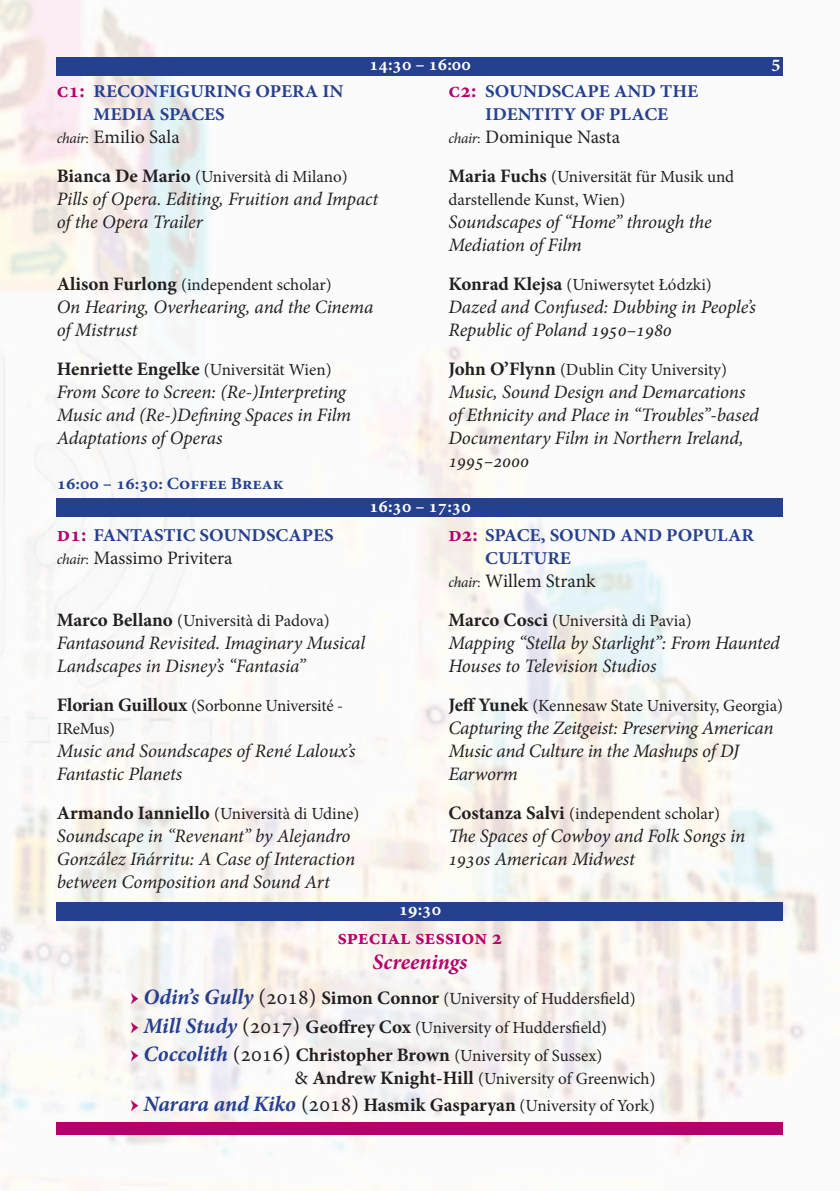
<style>
.page{position:relative;width:840px;height:1191px;background:#fff}
.page>*{position:absolute;margin:0;border:0;box-sizing:border-box;transform-origin:0 0}
.t1{font:italic 700 22px "Minion Pro";color:#b5006c}
.t2{font:700 21px "Minion Pro";letter-spacing:-.005em;color:#b5006c}
.t3{font:italic 19px/23px "Minion Pro";letter-spacing:-.01em;color:#231f20}
.t4{font:19px "Minion Pro";color:#231f20}
.t5{font:700 18px/23px "Minion Pro";color:#25408f;scale:1.05 1}
.t6{font:700 18px "Minion Pro";color:#fff}
.t7{font:700 17.2px "Minion Pro";color:#25408f;scale:1.05 1}
.t8{font:17px/23px "Minion Pro";letter-spacing:-.005em;color:#231f20}
.s1{font-size:21px;color:#b5006c}
.s2{font-style:italic;font-size:15px}
.s3{font-size:15px}
.s4{font-weight:700;font-size:19px}
.s5{font-weight:700;font-size:20px;color:#b5006c}
.s6{font-weight:700;font-style:italic;font-size:22px;color:#25408f}
.s7{font-size:22px}
.s8{font-size:19px}
</style>
<div class="page">
<img style="left:0;top:0;width:839px;height:1191px">
<div style="left:57px;top:902px;width:725px;height:18px;background:#25408f"></div>
<div style="left:57px;top:499px;width:725px;height:18px;background:#25408f"></div>
<div style="left:57px;top:57px;width:725px;height:18px;background:#25408f"></div>
<div style="left:57px;top:1122px;width:725px;height:12px;background:#b5006c"></div>
<p class="t6" style="left:369px;top:51px;width:103px">14:30 – 16:00</p>
<p class="t5" style="left:94px;top:79px;width:239px;text-indent:-37px"><span class="s1">c1:</span> RECONFIGURING OPERA IN<br>MEDIA SPACES</p>
<p class="t4" style="left:57px;top:124px;width:124px"><span class="s2">chair</span><span class="s3">:</span> Emilio Sala</p>
<p class="t8" style="left:57px;top:165px;width:292px"><span class="s4">Bianca De Mario</span> (Università di Milano)</p>
<p class="t3" style="left:57px;top:187px;width:323px">Pills of Opera. Editing, Fruition and Impact of the Opera Trailer</p>
<p class="t8" style="left:57px;top:273px;width:276px"><span class="s4">Alison Furlong</span> (independent scholar)</p>
<p class="t3" style="left:57px;top:295px;width:318px">On Hearing, Overhearing, and the Cinema of Mistrust</p>
<p class="t8" style="left:57px;top:358px;width:276px"><span class="s4">Henriette Engelke</span> (Universität Wien)</p>
<p class="t3" style="left:57px;top:380px;width:296px">From Score to Screen: (Re-)Interpreting<br>Music and (Re-)Defining Spaces in Film<br>Adaptations of Operas</p>
<p class="t7" style="left:57px;top:471px;width:217px">16:00 – 16:30: Coffee Break</p>
<p class="t5" style="left:448px;top:79px;width:239px;text-align:center"><span class="s1">c2:</span> SOUNDSCAPE AND THE<br>IDENTITY OF PLACE</p>
<p class="t4" style="left:448px;top:124px;width:173px"><span class="s2">chair</span><span class="s3">:</span> Dominique Nasta</p>
<p class="t8" style="left:448px;top:165px;width:287px"><span class="s4">Maria Fuchs</span> (Universität für Musik und darstellende Kunst, Wien)</p>
<p class="t3" style="left:448px;top:210px;width:265px">Soundscapes of “Home” through the<br>Mediation of Film</p>
<p class="t8" style="left:448px;top:273px;width:265px"><span class="s4">Konrad Klejsa</span> (Uniwersytet Łódzki)</p>
<p class="t3" style="left:448px;top:295px;width:309px">Dazed and Confused: Dubbing in People’s<br>Republic of Poland 1950–1980</p>
<p class="t8" style="left:448px;top:358px;width:280px"><span class="s4">John O’Flynn</span> (Dublin City University)</p>
<p class="t3" style="left:448px;top:380px;width:312px">Music, Sound Design and Demarcations of Ethnicity and Place in “Troubles”-based<br>Documentary Film in Northern Ireland,<br>1995–2000</p>
<p class="t6" style="left:369px;top:493px;width:103px">16:30 – 17:30</p>
<p class="t6" style="left:771px;top:53px;width:10px">5</p>
<p class="t5" style="left:57px;top:523px;width:265px"><span class="s1">d1:</span> FANTASTIC SOUNDSCAPES</p>
<p class="t4" style="left:57px;top:545px;width:177px"><span class="s2">chair</span><span class="s3">:</span> Massimo Privitera</p>
<p class="t8" style="left:57px;top:609px;width:274px"><span class="s4">Marco Bellano</span> (Università di Padova)</p>
<p class="t3" style="left:57px;top:631px;width:309px">Fantasound Revisited. Imaginary Musical<br>Landscapes in Disney’s “Fantasia”</p>
<p class="t8" style="left:57px;top:694px;width:288px"><span class="s4">Florian Guilloux</span> (Sorbonne Université -<br>IReMus)</p>
<p class="t3" style="left:57px;top:739px;width:300px">Music and Soundscapes of René Laloux’s<br>Fantastic Planets</p>
<p class="t8" style="left:57px;top:802px;width:304px"><span class="s4">Armando Ianniello</span> (Università di Udine)</p>
<p class="t3" style="left:57px;top:824px;width:300px">Soundscape in “Revenant” by Alejandro<br>González Iñárritu: A Case of Interaction between Composition and Sound Art</p>
<p class="t5" style="left:485px;top:523px;width:257px;text-indent:-37px"><span class="s1">d2:</span> SPACE, SOUND AND POPULAR<br>CULTURE</p>
<p class="t4" style="left:448px;top:568px;width:149px"><span class="s2">chair</span><span class="s3">:</span> Willem Strank</p>
<p class="t8" style="left:448px;top:609px;width:245px"><span class="s4">Marco Cosci</span> (Università di Pavia)</p>
<p class="t3" style="left:448px;top:631px;width:333px">Mapping “Stella by Starlight”: From Haunted<br>Houses to Television Studios</p>
<p class="t8" style="left:448px;top:694px;width:336px"><span class="s4">Jeff Yunek</span> (Kennesaw State University, Georgia)</p>
<p class="t3" style="left:448px;top:716px;width:326px">Capturing the Zeitgeist: Preserving American<br>Music and Culture in the Mashups of DJ<br>Earworm</p>
<p class="t8" style="left:448px;top:802px;width:273px"><span class="s4">Costanza Salvi</span> (independent scholar)</p>
<p class="t3" style="left:448px;top:824px;width:298px">The Spaces of Cowboy and Folk Songs in<br>1930s American Midwest</p>
<p class="t6" style="left:398px;top:896px;width:44px">19:30</p>
<p class="t2" style="left:337px;top:922px;width:167px">special session 2</p>
<p class="t1" style="left:372px;top:946px;width:96px">Screenings</p>
<p class="t8" style="left:130px;top:987px;width:506px"><span class="s5">→</span> <span class="s6">Odin’s Gully</span> <span class="s7">(2018)</span> <span class="s4">Simon Connor</span> (University of Huddersfield)</p>
<p class="t8" style="left:130px;top:1016px;width:478px"><span class="s5">→</span> <span class="s6">Mill Study</span> <span class="s7">(2017)</span> <span class="s4">Geoffrey Cox</span> (University of Huddersfield)</p>
<p class="t8" style="left:294px;top:1044px;width:362px;text-indent:-164px"><span class="s5">→</span> <span class="s6">Coccolith</span> <span class="s7">(2016)</span> <span class="s4">Christopher Brown</span> (University of Sussex)<br><span class="s8">&amp;</span> <span class="s4">Andrew Knight-Hill</span> (University of Greenwich)</p>
<p class="t8" style="left:130px;top:1094px;width:525px"><span class="s5">→</span> <span class="s6">Narara and Kiko</span> <span class="s7">(2018)</span> <span class="s4">Hasmik Gasparyan</span> (University of York)</p>
</div>
